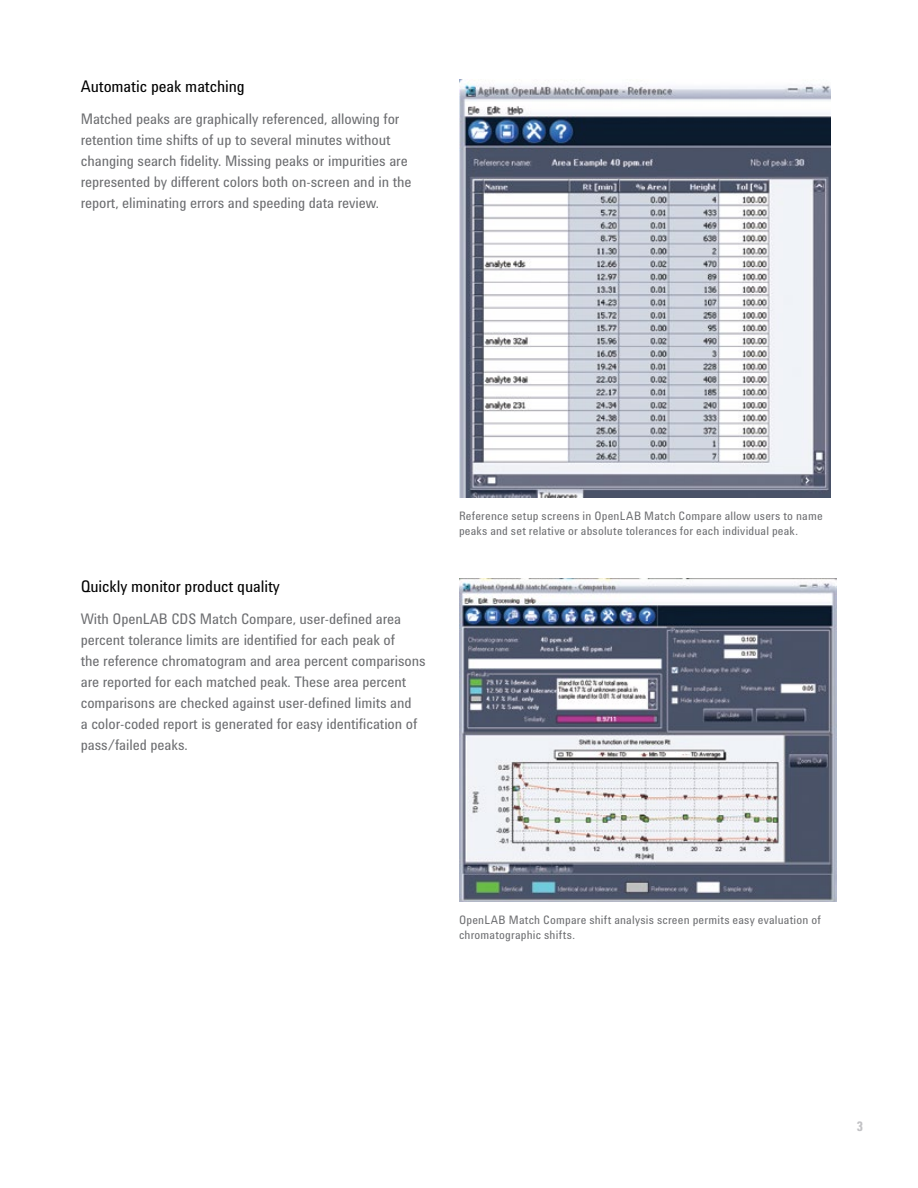
<style>
.page{position:relative;width:918px;height:1188px;background:#fff}
.page>*{position:absolute;margin:0;border:0;box-sizing:border-box;transform-origin:0 0}
.t1{font:16.5px "Agilent Condensed CFF";letter-spacing:-.005em;color:#000}
.t2{font:15px/21px "Agilent Condensed CFF";letter-spacing:-.005em;color:#6d6e71}
.t3{font:700 13.5px "Agilent Condensed CFF";color:#c2c2c5}
.t4{font:12px/15px "Agilent Condensed CFF";letter-spacing:.02em;color:#6d6e71}
</style>
<div class="page">
<img style="left:459px;top:79px;width:372px;height:418px">
<img style="left:459px;top:579px;width:377px;height:323px">
<p class="t1" style="left:81px;top:74px;width:165px">Automatic peak matching</p>
<p class="t2" style="left:81px;top:108px;width:332px">Matched peaks are graphically referenced, allowing for retention time shifts of up to several minutes without changing search fidelity. Missing peaks or impurities are represented by different colors both on-screen and in the report, eliminating errors and speeding data review.</p>
<p class="t1" style="left:81px;top:574px;width:201px">Quickly monitor product quality</p>
<p class="t2" style="left:81px;top:608px;width:346px">With OpenLAB CDS Match Compare, user-defined area percent tolerance limits are identified for each peak of<br>the reference chromatogram and area percent comparisons are reported for each matched peak. These area percent comparisons are checked against user-defined limits and<br>a color-coded report is generated for easy identification of pass/failed peaks.</p>
<p class="t4" style="left:459px;top:508px;width:365px">Reference setup screens in OpenLAB Match Compare allow users to name peaks and set relative or absolute tolerances for each individual peak.</p>
<p class="t4" style="left:459px;top:912px;width:363px">OpenLAB Match Compare shift analysis screen permits easy evaluation of chromatographic shifts.</p>
<p class="t3" style="left:857px;top:1117px;width:8px">3</p>
</div>
